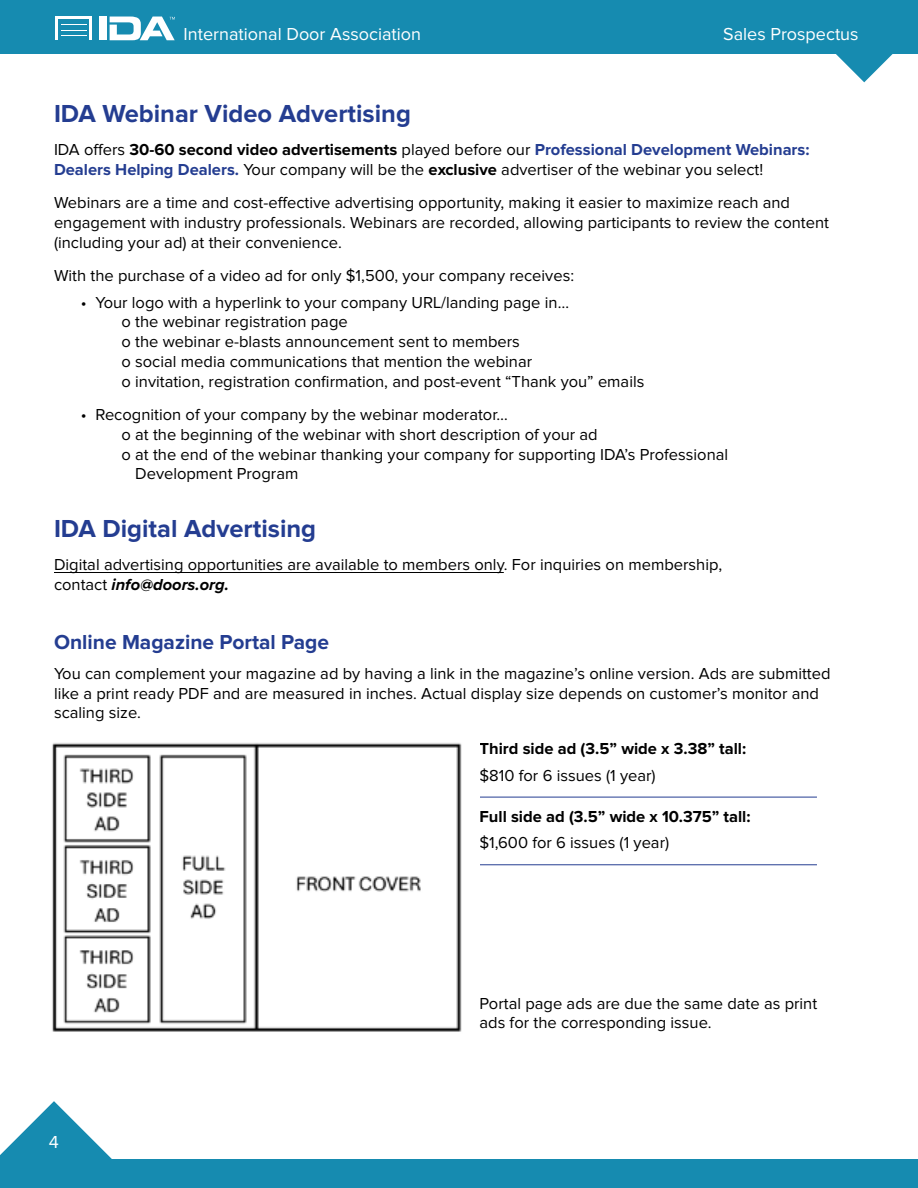
<style>
.page{position:relative;width:918px;height:1188px;background:#fff}
.page>*{position:absolute;margin:0;border:0;box-sizing:border-box;transform-origin:0 0}
.t1{font:700 25.5px "Proxima Nova";color:#243d91}
.t2{font:700 21px "Proxima Nova";color:#243d91}
.t3{font:18px "Proxima Nova";color:#fff}
.t4{font:16.5px/19.8px "Proxima Nova";color:#000}
.t5{font:700 16.5px "Proxima Nova";color:#000}
.s1{font-weight:700}
.s2{font-weight:700;color:#243d91}
.s3{font-weight:700;font-style:italic}
</style>
<div class="page">
<svg style="left:0;top:1101px;width:112px;height:58px"></svg>
<svg style="left:836px;top:54px;width:57px;height:28px"></svg>
<div style="left:0;top:1159px;width:918px;height:29px;background:#168bb0"></div>
<div style="left:0;top:0;width:918px;height:54px;background:#168bb0"></div>
<hr style="left:56px;top:17px;width:35px;height:2px;background:#fff">
<hr style="left:89px;top:17px;width:2px;height:23px;background:#fff">
<div style="left:100px;top:17px;width:7px;height:23px;background:#fff"></div>
<svg style="left:61px;top:24px;width:25px;height:12px"></svg>
<hr style="left:56px;top:17px;width:2px;height:23px;background:#fff">
<svg style="left:110px;top:17px;width:65px;height:23px"></svg>
<hr style="left:54px;top:572px;width:450px;height:1px;background:#000">
<hr style="left:480px;top:797px;width:337px;height:1px;background:#243d91">
<hr style="left:480px;top:864px;width:337px;height:1px;background:#243d91">
<img style="left:52px;top:743px;width:410px;height:289px">
<p class="t3" style="left:184px;top:26px;width:239px">International Door Association</p>
<p class="t3" style="left:723px;top:26px;width:137px">Sales Prospectus</p>
<h1 class="t1" style="left:54px;top:102px;width:358px">IDA Webinar Video Advertising</h1>
<p class="t4" style="left:54px;top:140px;width:757px">IDA offers <span class="s1">30-60 second video advertisements</span> played before our <span class="s2">Professional Development Webinars:<br>Dealers Helping Dealers.</span> Your company will be the <span class="s1">exclusive</span> advertiser of the webinar you select!</p>
<p class="t4" style="left:54px;top:193px;width:777px">Webinars are a time and cost-effective advertising opportunity, making it easier to maximize reach and engagement with industry professionals. Webinars are recorded, allowing participants to review the content (including your ad) at their convenience.</p>
<p class="t4" style="left:54px;top:266px;width:522px">With the purchase of a video ad for only $1,500, your company receives:</p>
<p class="t4" style="left:122px;top:293px;width:524px;text-indent:-41px">• Your logo with a hyperlink to your company URL/landing page in…<br>o the webinar registration page<br>o the webinar e-blasts announcement sent to members<br>o social media communications that mention the webinar<br>o invitation, registration confirmation, and post-event “Thank you” emails</p>
<p class="t4" style="left:81px;top:405px;width:428px">• Recognition of your company by the webinar moderator…</p>
<p class="t4" style="left:122px;top:425px;width:478px">o at the beginning of the webinar with short description of your ad</p>
<p class="t4" style="left:122px;top:445px;width:608px">o at the end of the webinar thanking your company for supporting IDA’s Professional</p>
<p class="t4" style="left:135px;top:465px;width:165px">Development Program</p>
<h1 class="t1" style="left:54px;top:517px;width:264px">IDA Digital Advertising</h1>
<p class="t4" style="left:54px;top:556px;width:670px">Digital advertising opportunities are available to members only. For inquiries on membership, contact <span class="s3">info@doors.org.</span></p>
<p class="t2" style="left:54px;top:632px;width:277px">Online Magazine Portal Page</p>
<p class="t4" style="left:54px;top:664px;width:778px">You can complement your magazine ad by having a link in the magazine’s online version. Ads are submitted like a print ready PDF and are measured in inches. Actual display size depends on customer’s monitor and scaling size.</p>
<p class="t5" style="left:480px;top:741px;width:268px">Third side ad (3.5” wide x 3.38” tall:</p>
<p class="t4" style="left:480px;top:766px;width:178px">$810 for 6 issues (1 year)</p>
<p class="t5" style="left:480px;top:809px;width:273px">Full side ad (3.5” wide x 10.375” tall:</p>
<p class="t4" style="left:480px;top:834px;width:191px">$1,600 for 6 issues (1 year)</p>
<p class="t3" style="left:49px;top:1134px;width:12px">4</p>
<p class="t4" style="left:480px;top:994px;width:339px">Portal page ads are due the same date as print ads for the corresponding issue.</p>
</div>
